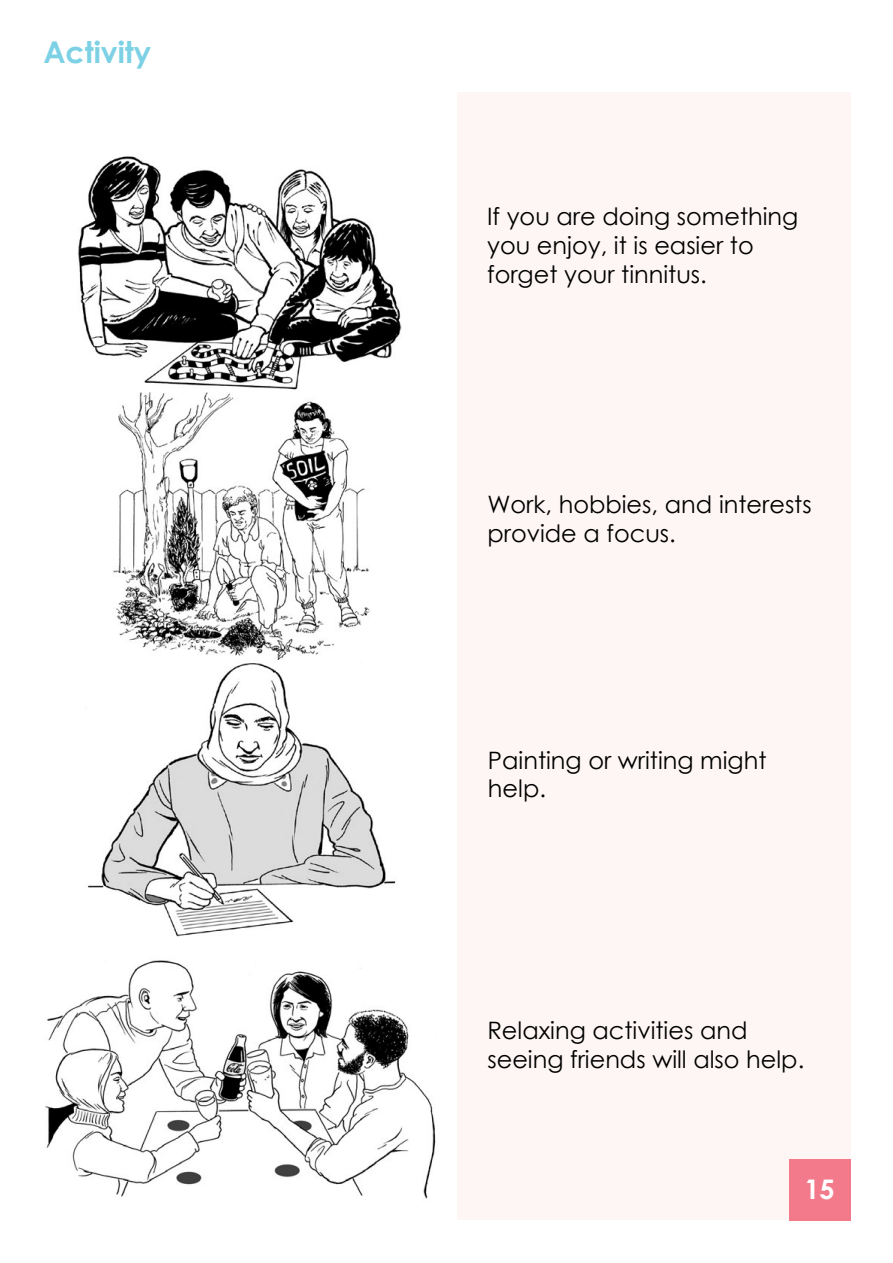
<style>
.page{position:relative;width:893px;height:1263px;background:#fff}
.page>*{position:absolute;margin:0;border:0;box-sizing:border-box;transform-origin:0 0}
.t1{font:700 30px "Century Gothic";color:#7dd1e4}
.t2{font:700 27px "Century Gothic";color:#fff}
.t3{font:24px/28.8px "Century Gothic";color:#000}
</style>
<div class="page">
<div style="left:457px;top:43px;width:393px;height:1177px;background:#fef6f5"></div>
<div style="left:789px;top:1159px;width:61px;height:61px;background:#f37a8a"></div>
<img style="left:113px;top:392px;width:258px;height:268px">
<img style="left:78px;top:156px;width:323px;height:234px">
<img style="left:88px;top:663px;width:308px;height:274px">
<img style="left:45px;top:960px;width:391px;height:239px">
<div style="left:2px;top:15px;width:891px;height:77px;background:#fff"></div>
<p class="t1" style="left:43px;top:30px;width:109px">Activity</p>
<p class="t3" style="left:487px;top:202px;width:313px">If you are doing something you enjoy, it is easier to forget your tinnitus.</p>
<p class="t3" style="left:487px;top:490px;width:326px">Work, hobbies, and interests provide a focus.</p>
<p class="t3" style="left:488px;top:745px;width:280px">Painting or writing might help.</p>
<p class="t3" style="left:487px;top:1015px;width:318px">Relaxing activities and seeing friends will also help.</p>
<p class="t2" style="left:804px;top:1169px;width:32px">15</p>
</div>
